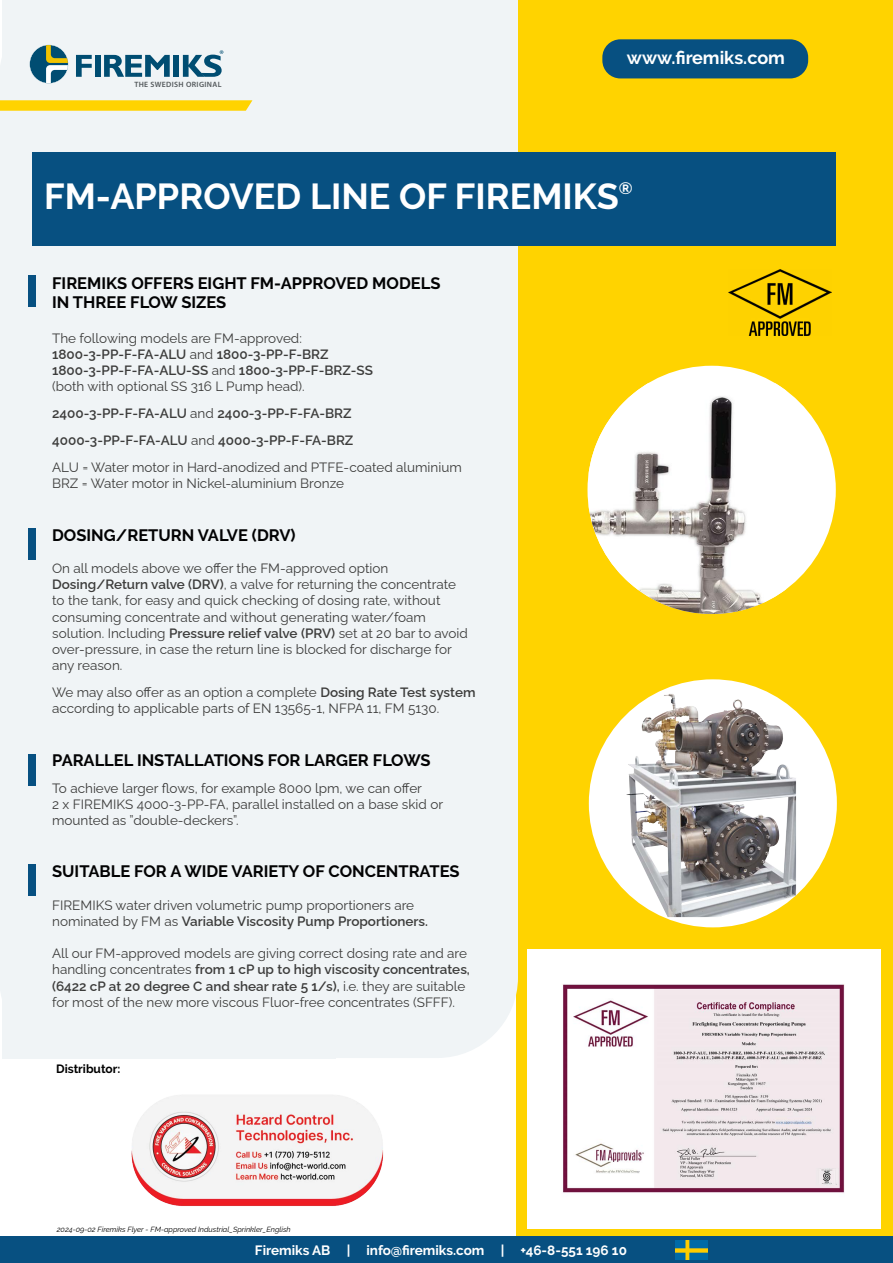
<style>
.page{position:relative;width:893px;height:1263px;background:#fff}
.page>*{position:absolute;margin:0;border:0;box-sizing:border-box;transform-origin:0 0}
.t1{font:700 36px "Raleway";color:#fff}
.t2{font:700 18px "Raleway";color:#fff}
.t3{font:700 16.5px/19.8px "Raleway";color:#020203}
.t4{font:13.5px/16.2px "Raleway";color:#3c3c3b}
.t5{font:600 13.5px/27px "Raleway";color:#3c3c3b}
.t6{font:700 13.5px "Raleway";color:#fff}
.t7{font:700 12px "Raleway";color:#000}
.t8{font:600 7.65px "Myriad Pro";letter-spacing:.045em;color:#52575a}
.t9{font:italic 7.5px "Raleway";color:#000}
.s1{font-weight:600}
.s2{font-weight:400}
</style>
<div class="page">
<div style="left:517px;top:0;width:376px;height:1237px;background:#ffd300"></div>
<img style="left:528px;top:949px;width:352px;height:280px">
<div style="left:602px;top:39px;width:206px;height:39px;background:#075081;border-radius:18px"></div>
<div style="left:0;top:0;width:518px;height:1058px;background:#f0f4f6"></div>
<div style="left:32px;top:152px;width:804px;height:94px;background:#075081"></div>
<div style="left:0;top:1237px;width:893px;height:26px;background:#075081"></div>
<img style="left:675px;top:1240px;width:32px;height:19px">
<div style="left:28px;top:275px;width:8px;height:32px;background:#075081"></div>
<div style="left:28px;top:528px;width:8px;height:32px;background:#075081"></div>
<div style="left:28px;top:754px;width:8px;height:32px;background:#075081"></div>
<div style="left:28px;top:864px;width:8px;height:32px;background:#075081"></div>
<svg style="left:589px;top:679px;width:248px;height:248px;background:#bfbdbd"></svg>
<svg style="left:29px;top:45px;width:39px;height:39px"></svg>
<svg style="left:76px;top:55px;width:16px;height:22px"></svg>
<div style="left:95px;top:55px;width:5px;height:22px;background:#004d72"></div>
<svg style="left:104px;top:55px;width:66px;height:22px"></svg>
<div style="left:173px;top:55px;width:6px;height:22px;background:#004d72"></div>
<svg style="left:183px;top:50px;width:40px;height:27px"></svg>
<svg style="left:0;top:100px;width:252px;height:11px;background:#fed40f"></svg>
<div style="left:587px;top:366px;width:249px;height:248px;background:#fff;border-radius:50%"></div>
<img style="left:589px;top:383px;width:197px;height:231px">
<img style="left:628px;top:694px;width:45px;height:74px">
<img style="left:728px;top:270px;width:103px;height:66px">
<img style="left:131px;top:1095px;width:253px;height:111px">
<p class="t8" style="left:134px;top:79px;width:89px">THE SWEDISH ORIGINAL</p>
<h2 class="t2" style="left:627px;top:47px;width:160px">www.firemiks.com</h2>
<h1 class="t1" style="left:44px;top:176px;width:590px">FM-APPROVED LINE OF FIREMIKS<sup>®</sup></h1>
<p class="t3" style="left:52px;top:273px;width:390px">FIREMIKS OFFERS EIGHT FM-APPROVED MODELS<br>IN THREE FLOW SIZES</p>
<p class="t4" style="left:52px;top:328px;width:322px">The following models are FM-approved:<br><span class="s1">1800-3-PP-F-FA-ALU</span> and <span class="s1">1800-3-PP-F-BRZ 1800-3-PP-F-FA-ALU-SS</span> and <span class="s1">1800-3-PP-F-BRZ-SS </span>(both with optional SS 316 L Pump head).</p>
<p class="t5" style="left:52px;top:398px;width:411px">2400-3-PP-F-FA-ALU <span class="s2">and</span> 2400-3-PP-F-FA-BRZ<br>4000-3-PP-F-FA-ALU <span class="s2">and</span> 4000-3-PP-F-FA-BRZ<br><span class="s2">ALU = Water motor in Hard-anodized and PTFE-coated aluminium</span></p>
<p class="t4" style="left:52px;top:474px;width:293px">BRZ = Water motor in Nickel-aluminium Bronze</p>
<p class="t3" style="left:52px;top:525px;width:245px">DOSING/RETURN VALVE (DRV)</p>
<p class="t4" style="left:52px;top:559px;width:417px">On all models above we offer the FM-approved option <span class="s1">Dosing/Return valve (DRV)</span>, a valve for returning the concentrate to the tank, for easy and quick checking of dosing rate, without consuming concentrate and without generating water/foam solution. Including <span class="s1">Pressure relief valve (PRV)</span> set at 20 bar to avoid over-pressure, in case the return line is blocked for discharge for any reason.</p>
<p class="t4" style="left:52px;top:683px;width:425px">We may also offer as an option a complete <span class="s1">Dosing Rate Test system </span>according to applicable parts of EN 13565-1, NFPA 11, FM 5130.</p>
<p class="t3" style="left:52px;top:750px;width:380px">PARALLEL INSTALLATIONS FOR LARGER FLOWS</p>
<p class="t4" style="left:52px;top:778px;width:392px">To achieve larger flows, for example 8000 lpm, we can offer<br>2 x FIREMIKS 4000-3-PP-FA, parallel installed on a base skid or mounted as ”double-deckers”.</p>
<p class="t3" style="left:52px;top:861px;width:409px">SUITABLE FOR A WIDE VARIETY OF CONCENTRATES</p>
<p class="t4" style="left:52px;top:895px;width:377px">FIREMIKS water driven volumetric pump proportioners are nominated by FM as <span class="s1">Variable Viscosity Pump Proportioners.</span></p>
<p class="t4" style="left:52px;top:944px;width:419px">All our FM-approved models are giving correct dosing rate and are handling concentrates <span class="s1">from 1 cP up to high viscosity concentrates, (6422 cP at 20 degree C and shear rate 5 1/s),</span> i.e. they are suitable for most of the new more viscous Fluor-free concentrates (SFFF).</p>
<p class="t7" style="left:56px;top:1062px;width:66px">Distributor:</p>
<p class="t9" style="left:57px;top:1223px;width:235px">2024-09-02 Firemiks Flyer - FM-approved Industrial_Sprinkler_English</p>
<p class="t6" style="left:255px;top:1242px;width:373px">Firemiks AB | info@firemiks.com | +46-8-551 196 10</p>
</div>
